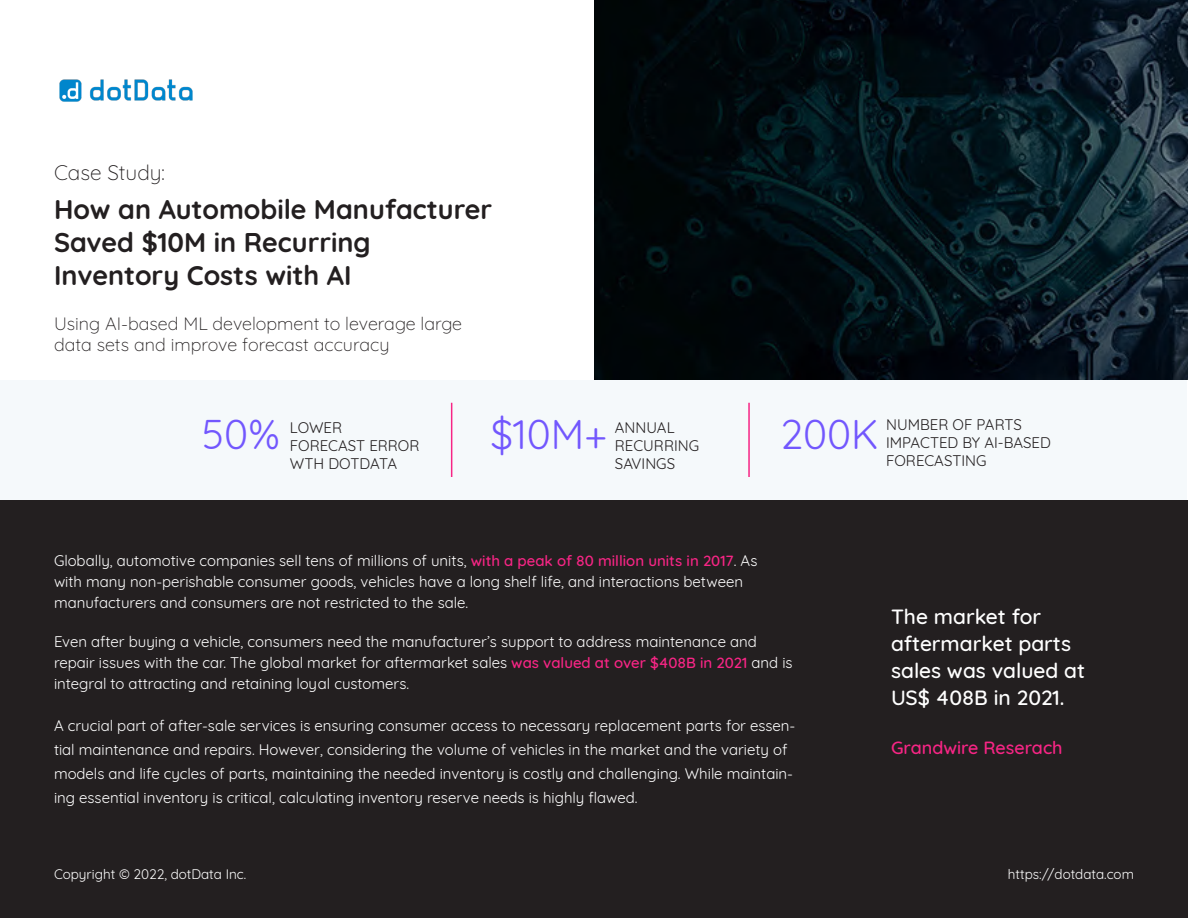
<style>
.page{position:relative;width:1188px;height:918px;background:#fff}
.page>*{position:absolute;margin:0;border:0;box-sizing:border-box;transform-origin:0 0}
.KPI_CALLOUTS{font:40.5px "Quicksand";color:#7257fe}
.Document_Title{font:700 27px/33px "Quicksand";color:#231f20}
.t1{font:500 21px/27px "Quicksand";color:#fff}
.Document_Caption{font:300 21px "Quicksand";color:#231f20}
.Document_Title-2{font:300 18px/21px "Quicksand";color:#231f20}
.Quote_Name{font:500 18px "Quicksand";color:#f72585}
.Paragraph_White{font:15px/21px "Quicksand";color:#fff}
.Paragraph_white{font:15px/24px "Quicksand";color:#fff}
.KPI_TEXT{font:15px/18px "Quicksand";color:#231f20}
.Footnotes{font:13.5px "Quicksand";color:#fff}
.s1{font-weight:500;color:#f72585}
</style>
<div class="page">
<img style="left:594px;top:0;width:594px;height:380px">
<div style="left:1px;top:380px;width:1186px;height:120px;background:#f5f9fb"></div>
<hr style="left:451px;top:403px;width:1px;height:74px;background:#f72585">
<hr style="left:748px;top:403px;width:2px;height:74px;background:#f72585">
<div style="left:0;top:501px;width:1188px;height:417px;background:#231f20"></div>
<img style="left:59px;top:79px;width:134px;height:23px">
<p class="Document_Caption" style="left:54px;top:156px;width:112px">Case Study:</p>
<p class="Document_Title" style="left:54px;top:190px;width:440px">How an Automobile Manufacturer<br>Saved $10M in Recurring<br>Inventory Costs with AI</p>
<p class="Document_Title-2" style="left:54px;top:311px;width:409px">Using AI-based ML development to leverage large data sets and improve forecast accuracy</p>
<p class="KPI_CALLOUTS" style="left:202px;top:403px;width:79px">50%</p>
<p class="KPI_TEXT" style="left:290px;top:417px;width:131px">LOWER<br>FORECAST ERROR<br>WTH DOTDATA</p>
<p class="KPI_CALLOUTS" style="left:491px;top:403px;width:118px">$10M+</p>
<p class="KPI_TEXT" style="left:615px;top:417px;width:86px">ANNUAL<br>RECURRING<br>SAVINGS</p>
<p class="KPI_CALLOUTS" style="left:780px;top:403px;width:100px">200K</p>
<p class="KPI_TEXT" style="left:886px;top:414px;width:166px">NUMBER OF PARTS<br>IMPACTED BY AI-BASED<br>FORECASTING</p>
<p class="Paragraph_White" style="left:54px;top:549px;width:705px">Globally, automotive companies sell tens of millions of units, <span class="s1">with a peak of 80 million units in 2017</span>. As with many non-perishable consumer goods, vehicles have a long shelf life, and interactions between manufacturers and consumers are not restricted to the sale.</p>
<p class="Paragraph_White" style="left:54px;top:630px;width:740px">Even after buying a vehicle, consumers need the manufacturer’s support to address maintenance and repair issues with the car. The global market for aftermarket sales <span class="s1">was valued at over $408B in 2021</span> and is integral to attracting and retaining loyal customers.</p>
<p class="Paragraph_white" style="left:54px;top:713px;width:743px">A crucial part of after-sale services is ensuring consumer access to necessary replacement parts for essen&shy;tial maintenance and repairs. However, considering the volume of vehicles in the market and the variety of models and life cycles of parts, maintaining the needed inventory is costly and challenging. While maintain&shy;ing essential inventory is critical, calculating inventory reserve needs is highly flawed.</p>
<p class="t1" style="left:891px;top:601px;width:196px">The market for aftermarket parts sales was valued at<br>US$ 408B in 2021.</p>
<p class="Quote_Name" style="left:891px;top:733px;width:173px">Grandwire Reserach</p>
<p class="Footnotes" style="left:54px;top:864px;width:194px">Copyright © 2022, dotData Inc.</p>
<p class="Footnotes" style="left:1008px;top:864px;width:128px">https://dotdata.com</p>
</div>
